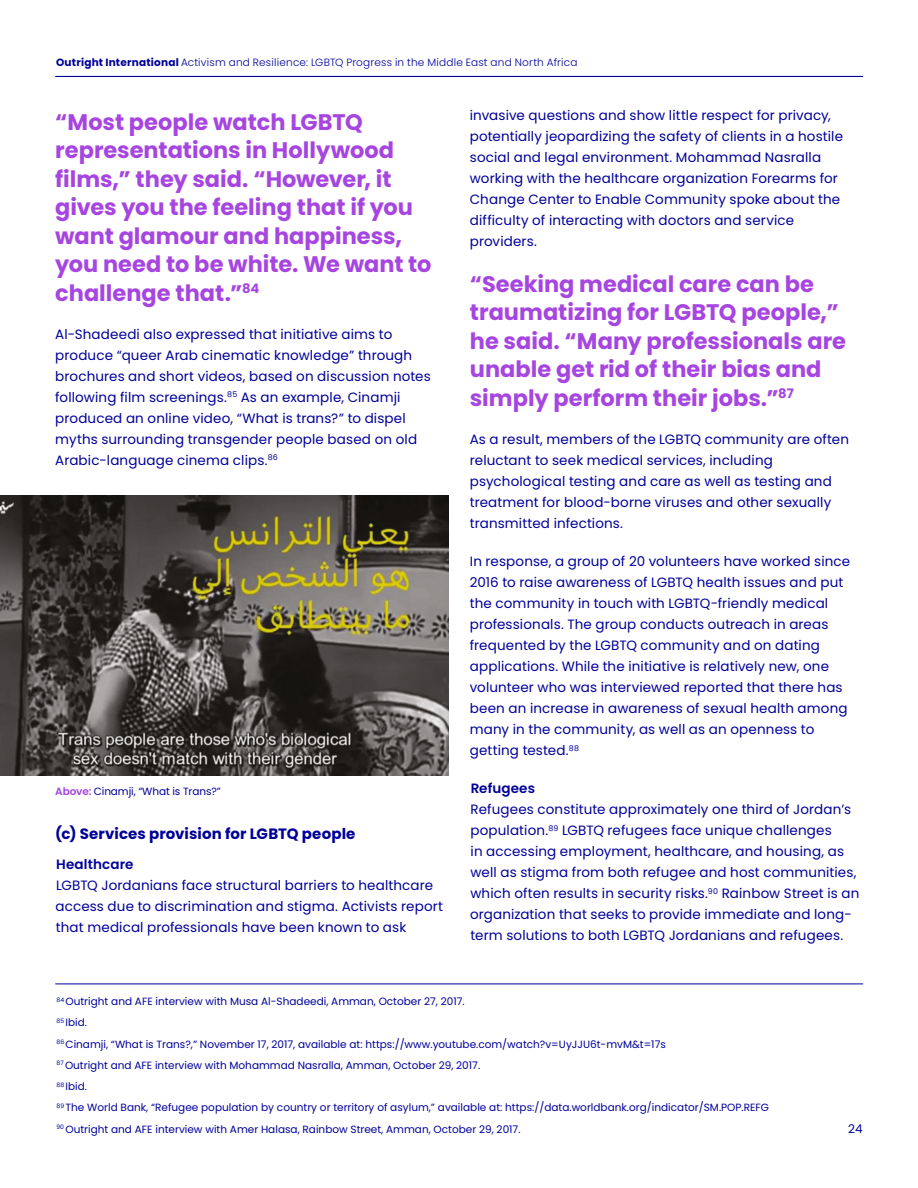
<style>
.page{position:relative;width:918px;height:1188px;background:#fff}
.page>*{position:absolute;margin:0;border:0;box-sizing:border-box;transform-origin:0 0}
.Quotation_1{font:700 22.5px/28.5px "Poppins";color:#a645e0}
.Heading_2{font:700 15px "Poppins";letter-spacing:.005em;color:#009}
.Quotation_1-2{font:13.5px/21px "Poppins";letter-spacing:.01em;color:#009}
.Hyperlink{font:13.5px/21px "Poppins";letter-spacing:.01em;color:#009}
.t1{font:12px "Poppins";color:#009}
.Footnote{font:10.5px "Poppins";color:#009}
.t2{font:300 10.5px "Poppins";letter-spacing:.02em;color:#009}
.Body_text_1{font:10.5px "Poppins";letter-spacing:-.01em;color:#009}
.s1{font-weight:700}
.s2{font-weight:600;color:#a645e0}
.s3{font-weight:600}
</style>
<div class="page">
<hr style="left:55px;top:76px;width:808px;height:1px;background:#009">
<hr style="left:55px;top:984px;width:808px;height:1px;background:#009">
<img style="left:0;top:496px;width:448px;height:279px">
<p class="t2" style="left:56px;top:57px;width:523px"><span class="s1">Outright International</span> Activism and Resilience: LGBTQ Progress in the Middle East and North Africa</p>
<p class="Quotation_1" style="left:55px;top:108px;width:378px">“Most people watch LGBTQ representations in Hollywood films,” they said. “However, it gives you the feeling that if you want glamour and happiness, you need to be white. We want to challenge that.”<sup>84</sup></p>
<p class="Quotation_1-2" style="left:55px;top:324px;width:377px">Al-Shadeedi also expressed that initiative aims to produce “queer Arab cinematic knowledge” through brochures and short videos, based on discussion notes following film screenings.<sup>85</sup> As an example, Cinamji produced an online video, “What is trans?” to dispel myths surrounding transgender people based on old Arabic-language cinema clips.<sup>86</sup></p>
<p class="Body_text_1" style="left:55px;top:786px;width:167px"><span class="s2">Above:</span> Cinamji, “What is Trans?”</p>
<p class="Heading_2" style="left:55px;top:825px;width:302px">(c) Services provision for LGBTQ people</p>
<p class="Hyperlink" style="left:55px;top:854px;width:389px"><span class="s3">Healthcare<br></span>LGBTQ Jordanians face structural barriers to healthcare access due to discrimination and stigma. Activists report that medical professionals have been known to ask</p>
<p class="Quotation_1-2" style="left:470px;top:105px;width:375px">invasive questions and show little respect for privacy, potentially jeopardizing the safety of clients in a hostile social and legal environment. Mohammad Nasralla working with the healthcare organization Forearms for Change Center to Enable Community spoke about the difficulty of interacting with doctors and service providers.</p>
<p class="Quotation_1" style="left:470px;top:270px;width:378px">“Seeking medical care can be traumatizing for LGBTQ people,” he said. “Many professionals are unable get rid of their bias and simply perform their jobs.”<sup>87</sup></p>
<p class="Quotation_1-2" style="left:470px;top:429px;width:381px">As a result, members of the LGBTQ community are often reluctant to seek medical services, including psychological testing and care as well as testing and treatment for blood-borne viruses and other sexually transmitted infections.</p>
<p class="Quotation_1-2" style="left:470px;top:551px;width:382px">In response, a group of 20 volunteers have worked since 2016 to raise awareness of LGBTQ health issues and put the community in touch with LGBTQ-friendly medical professionals. The group conducts outreach in areas frequented by the LGBTQ community and on dating applications. While the initiative is relatively new, one volunteer who was interviewed reported that there has been an increase in awareness of sexual health among many in the community, as well as an openness to getting tested.<sup>88</sup></p>
<p class="Hyperlink" style="left:470px;top:778px;width:391px"><span class="s3">Refugees<br></span>Refugees constitute approximately one third of Jordan’s population.<sup>89</sup> LGBTQ refugees face unique challenges<br>in accessing employment, healthcare, and housing, as well as stigma from both refugee and host communities, which often results in security risks.<sup>90</sup> Rainbow Street is an organization that seeks to provide immediate and long&shy;term solutions to both LGBTQ Jordanians and refugees.</p>
<p class="Footnote" style="left:57px;top:995px;width:410px"><sup>84</sup> Outright and AFE interview with Musa Al-Shadeedi, Amman, October 27, 2017.</p>
<p class="Footnote" style="left:57px;top:1017px;width:32px"><sup>85</sup> Ibid.</p>
<p class="Footnote" style="left:57px;top:1038px;width:611px"><sup>86</sup> Cinamji, “What is Trans?,” November 17, 2017, available at: https://www.youtube.com/watch?v=UyJJU6t-mvM&amp;t=17s</p>
<p class="Footnote" style="left:57px;top:1059px;width:425px"><sup>87</sup> Outright and AFE interview with Mohammad Nasralla, Amman, October 29, 2017.</p>
<p class="Footnote" style="left:57px;top:1080px;width:32px"><sup>88</sup> Ibid.</p>
<p class="Footnote" style="left:57px;top:1102px;width:714px"><sup>89</sup> The World Bank, “Refugee population by country or territory of asylum,” available at: https://data.worldbank.org/indicator/SM.POP.REFG</p>
<p class="Footnote" style="left:56px;top:1123px;width:466px"><sup>90</sup> Outright and AFE interview with Amer Halasa, Rainbow Street, Amman, October 29, 2017.</p>
<p class="t1" style="left:848px;top:1122px;width:16px">24</p>
</div>
